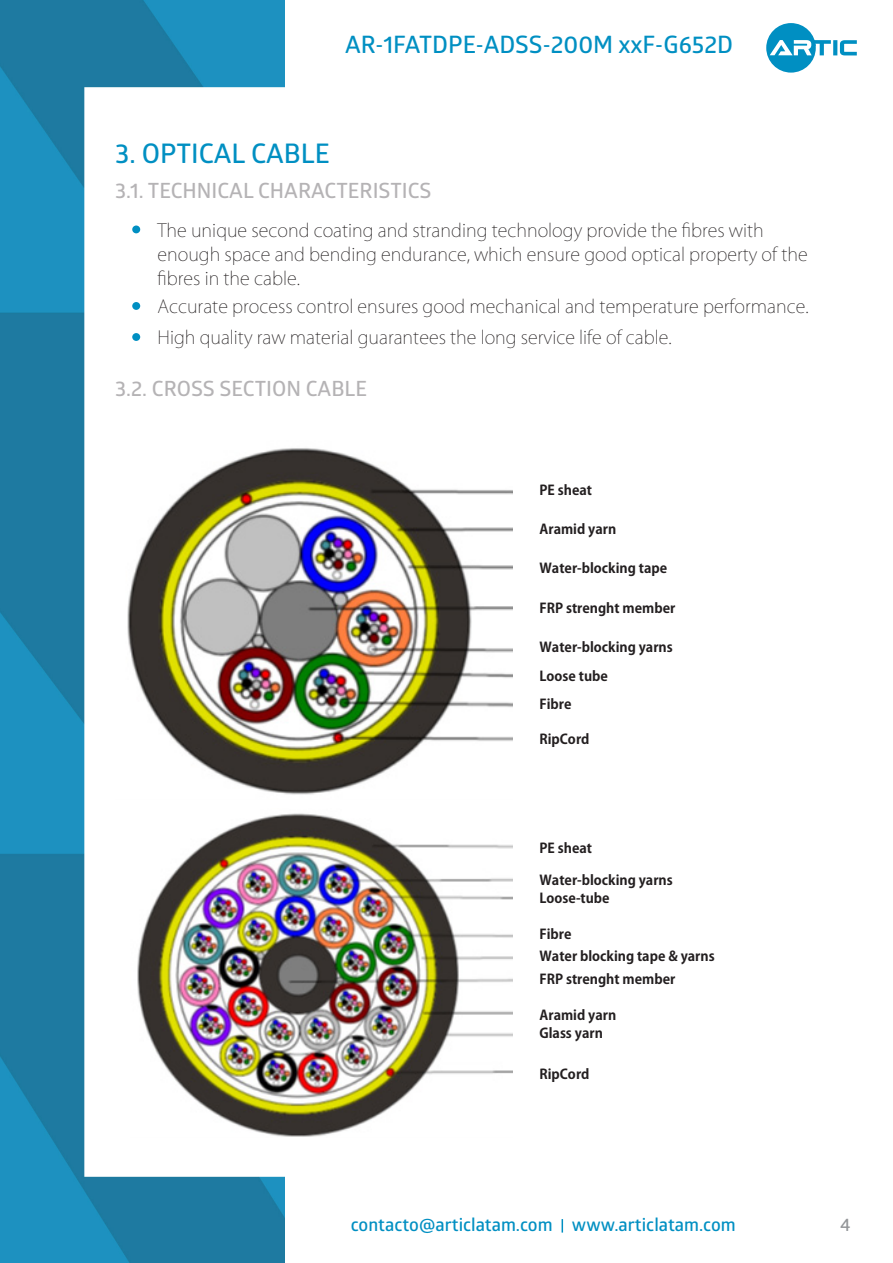
<style>
.page{position:relative;width:893px;height:1263px;background:#fff}
.page>*{position:absolute;margin:0;border:0;box-sizing:border-box;transform-origin:0 0}
.t1{font:27px "Glober Bold Free";color:#008fc2}
.t2{font:24px "Glober Bold Free";color:#008fc2}
.t3{font:21px "Glober Bold Free";color:#b5b3b5}
.t4{font:200 18px/24px "Koz Go Pr 6 N";color:#231f20}
.t5{font:18px "Glober Bold Free";color:#008fc2}
.t6{font:18px "Glober Bold Free";color:#939598}
.t7{font:700 13.5px "Koz Go Pr 6 N";color:#231f20}
</style>
<div class="page">
<img style="left:0;top:0;width:285px;height:1263px">
<svg style="left:833px;top:40px;width:4px;height:15px"></svg>
<svg style="left:840px;top:40px;width:17px;height:15px"></svg>
<svg style="left:766px;top:23px;width:65px;height:50px"></svg>
<svg style="left:562px;top:1219px;width:1px;height:13px"></svg>
<div style="left:132px;top:225px;width:8px;height:8px;background:#008fc2;border-radius:50%"></div>
<div style="left:132px;top:302px;width:8px;height:8px;background:#008fc2;border-radius:50%"></div>
<div style="left:132px;top:333px;width:8px;height:8px;background:#008fc2;border-radius:50%"></div>
<img style="left:115px;top:440px;width:397px;height:359px">
<img style="left:131px;top:809px;width:381px;height:328px">
<h2 class="t2" style="left:345px;top:28px;width:390px">AR-1FATDPE-ADSS-200M xxF-G652D</h2>
<p class="t1" style="left:115px;top:134px;width:216px">3. OPTICAL CABLE</p>
<p class="t3" style="left:115px;top:176px;width:318px">3.1. TECHNICAL CHARACTERISTICS</p>
<p class="t4" style="left:158px;top:218px;width:652px">The unique second coating and stranding technology provide the fibres with enough space and bending endurance, which ensure good optical property of the fibres in the cable.</p>
<p class="t4" style="left:158px;top:295px;width:653px">Accurate process control ensures good mechanical and temperature performance.</p>
<p class="t4" style="left:158px;top:326px;width:516px">High quality raw material guarantees the long service life of cable.</p>
<p class="t3" style="left:115px;top:374px;width:253px">3.2. CROSS SECTION CABLE</p>
<p class="t7" style="left:539px;top:482px;width:54px">PE sheat</p>
<p class="t7" style="left:539px;top:521px;width:78px">Aramid yarn</p>
<p class="t7" style="left:539px;top:561px;width:129px">Water-blocking tape</p>
<p class="t7" style="left:539px;top:600px;width:137px">FRP strenght member</p>
<p class="t7" style="left:539px;top:639px;width:135px">Water-blocking yarns</p>
<p class="t7" style="left:539px;top:668px;width:70px">Loose tube</p>
<p class="t7" style="left:539px;top:697px;width:33px">Fibre</p>
<p class="t7" style="left:539px;top:732px;width:51px">RipCord</p>
<p class="t7" style="left:539px;top:840px;width:54px">PE sheat</p>
<p class="t7" style="left:539px;top:872px;width:135px">Water-blocking yarns</p>
<p class="t7" style="left:539px;top:890px;width:72px">Loose-tube</p>
<p class="t7" style="left:539px;top:927px;width:33px">Fibre</p>
<p class="t7" style="left:539px;top:949px;width:177px">Water blocking tape &amp; yarns</p>
<p class="t7" style="left:539px;top:971px;width:137px">FRP strenght member</p>
<p class="t7" style="left:539px;top:1007px;width:78px">Aramid yarn</p>
<p class="t7" style="left:539px;top:1025px;width:65px">Glass yarn</p>
<p class="t7" style="left:539px;top:1066px;width:51px">RipCord</p>
<p class="t5" style="left:351px;top:1211px;width:386px">contacto@articlatam.com www.articlatam.com</p>
<p class="t6" style="left:840px;top:1211px;width:12px">4</p>
</div>
